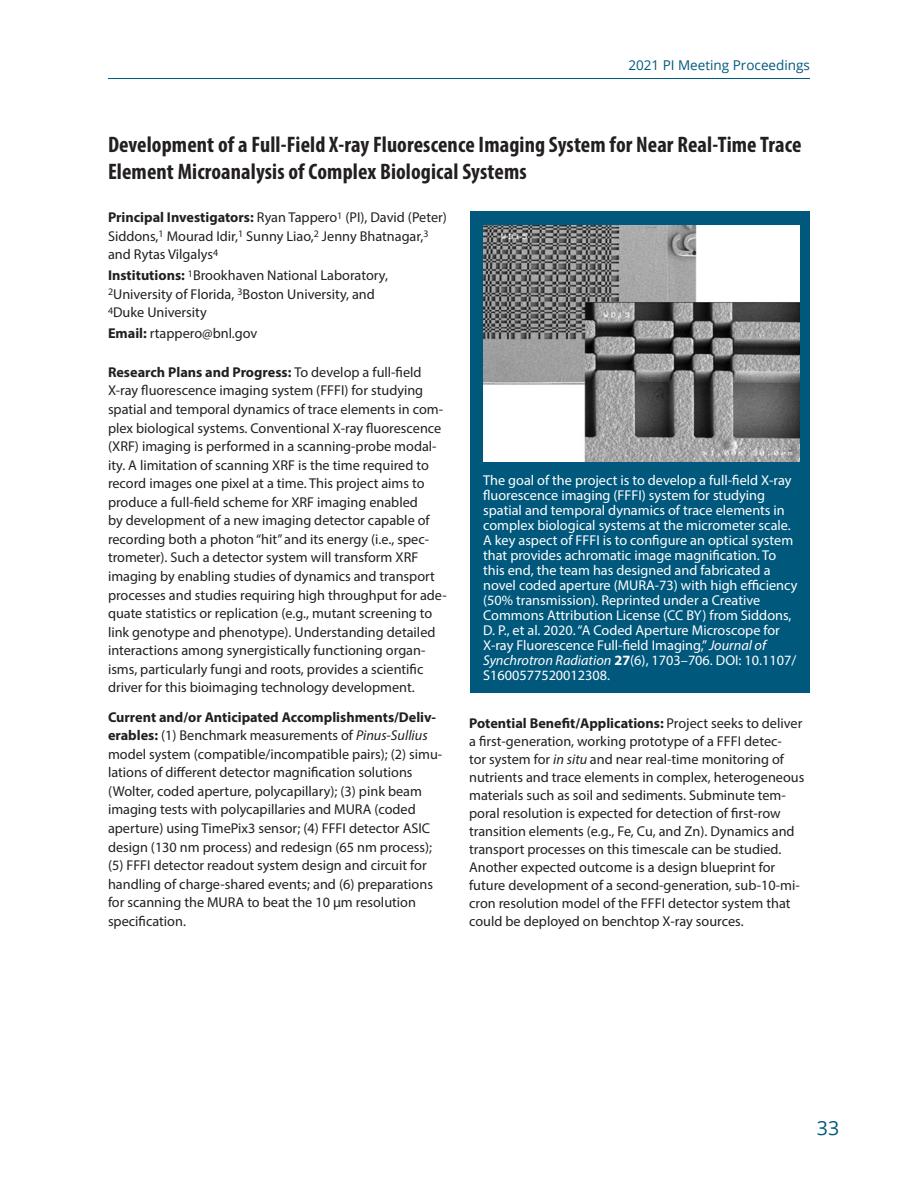
<style>
.page{position:relative;width:918px;height:1188px;background:#fff}
.page>*{position:absolute;margin:0;border:0;box-sizing:border-box;transform-origin:0 0}
.Subhead_2{font:700 condensed 22.5px/27px "Myriad Pro";letter-spacing:.005em;color:#231f20}
.t1{font:19.5px "Open Sans";color:#00587c}
.Abstract_Style{font:14.25px/18.6px "Myriad Pro";color:#231f20}
.Figure_Text{font:14.25px/15px "Myriad Pro";color:#fff}
.Intro_Info_Text{font:14.25px/18.6px "Myriad Pro";color:#231f20}
.Email_Text{font:14.25px "Myriad Pro";color:#231f20}
.t2{font:13.5px "Open Sans";color:#00587c}
.s1{font-weight:700}
.s2{font-style:italic}
</style>
<div class="page">
<hr style="left:108px;top:78px;width:702px;height:1px;background:#00587c">
<div style="left:470px;top:212px;width:340px;height:481px;background:#00587c"></div>
<img style="left:483px;top:225px;width:317px;height:237px">
<p class="t2" style="left:628px;top:56px;width:183px">2021 PI Meeting Proceedings</p>
<p class="Subhead_2" style="left:108px;top:130px;width:695px">Development of a Full-Field X-ray Fluorescence Imaging System for Near Real-Time Trace<br>Element Microanalysis of Complex Biological Systems</p>
<p class="Intro_Info_Text" style="left:108px;top:208px;width:340px"><span class="s1">Principal Investigators:</span> Ryan Tappero<sup>1</sup> (PI), David (Peter)<br>Siddons,<sup>1</sup> Mourad Idir,<sup>1</sup> Sunny Liao,<sup>2</sup> Jenny Bhatnagar,<sup>3 </sup>and Rytas Vilgalys<sup>4</sup></p>
<p class="Intro_Info_Text" style="left:108px;top:266px;width:282px"><span class="s1">Institutions:</span> <sup>1</sup>Brookhaven National Laboratory,<br><sup>2</sup>University of Florida, <sup>3</sup>Boston University, and<br><sup>4</sup>Duke University</p>
<p class="Email_Text" style="left:108px;top:324px;width:151px"><span class="s1">Email:</span> rtappero@bnl.gov</p>
<p class="Abstract_Style" style="left:108px;top:363px;width:340px"><span class="s1">Research Plans and Progress:</span> To develop a full-field X-ray fluorescence imaging system (FFFI) for studying spatial and temporal dynamics of trace elements in com&shy;plex biological systems. Conventional X-ray fluorescence (XRF) imaging is performed in a scanning-probe modal&shy;ity. A limitation of scanning XRF is the time required to record images one pixel at a time. This project aims to produce a full-field scheme for XRF imaging enabled<br>by development of a new imaging detector capable of recording both a photon “hit” and its energy (i.e., spec&shy;trometer). Such a detector system will transform XRF imaging by enabling studies of dynamics and transport processes and studies requiring high throughput for ade&shy;quate statistics or replication (e.g., mutant screening to link genotype and phenotype). Understanding detailed interactions among synergistically functioning organ&shy;isms, particularly fungi and roots, provides a scientific driver for this bioimaging technology development.</p>
<p class="Abstract_Style" style="left:108px;top:707px;width:336px"><span class="s1">Current and/or Anticipated Accomplishments/Deliv&shy;erables:</span> (1) Benchmark measurements of <span class="s2">Pinus-Sullius </span>model system (compatible/incompatible pairs); (2) simu&shy;lations of different detector magnification solutions (Wolter, coded aperture, polycapillary); (3) pink beam imaging tests with polycapillaries and MURA (coded aperture) using TimePix3 sensor; (4) FFFI detector ASIC design (130 nm process) and redesign (65 nm process); (5) FFFI detector readout system design and circuit for handling of charge-shared events; and (6) preparations for scanning the MURA to beat the 10 µm resolution specification.</p>
<p class="Figure_Text" style="left:483px;top:473px;width:316px">The goal of the project is to develop a full-field X-ray fluorescence imaging (FFFI) system for studying spatial and temporal dynamics of trace elements in complex biological systems at the micrometer scale.<br>A key aspect of FFFI is to configure an optical system that provides achromatic image magnification. To this end, the team has designed and fabricated a novel coded aperture (MURA-73) with high efficiency (50% transmission). Reprinted under a Creative Commons Attribution License (CC BY) from Siddons, D. P., et al. 2020. “A Coded Aperture Microscope for X-ray Fluorescence Full-field Imaging,” <span class="s2">Journal of Synchrotron Radiation</span> <span class="s1">27</span>(6), 1703–706. DOI: 10.1107/ S1600577520012308.</p>
<p class="Abstract_Style" style="left:469px;top:714px;width:337px;line-height:18px"><span class="s1">Potential Benefit/Applications:</span> Project seeks to deliver a first-generation, working prototype of a FFFI detec-<br>tor system for <span class="s2">in situ</span> and near real-time monitoring of nutrients and trace elements in complex, heterogeneous materials such as soil and sediments. Subminute tem&shy;poral resolution is expected for detection of first-row transition elements (e.g., Fe, Cu, and Zn). Dynamics and transport processes on this timescale can be studied.<br>Another expected outcome is a design blueprint for future development of a second-generation, sub-10-mi&shy;cron resolution model of the FFFI detector system that could be deployed on benchtop X-ray sources.</p>
<h2 class="t1" style="left:817px;top:1115px;width:24px">33</h2>
</div>
